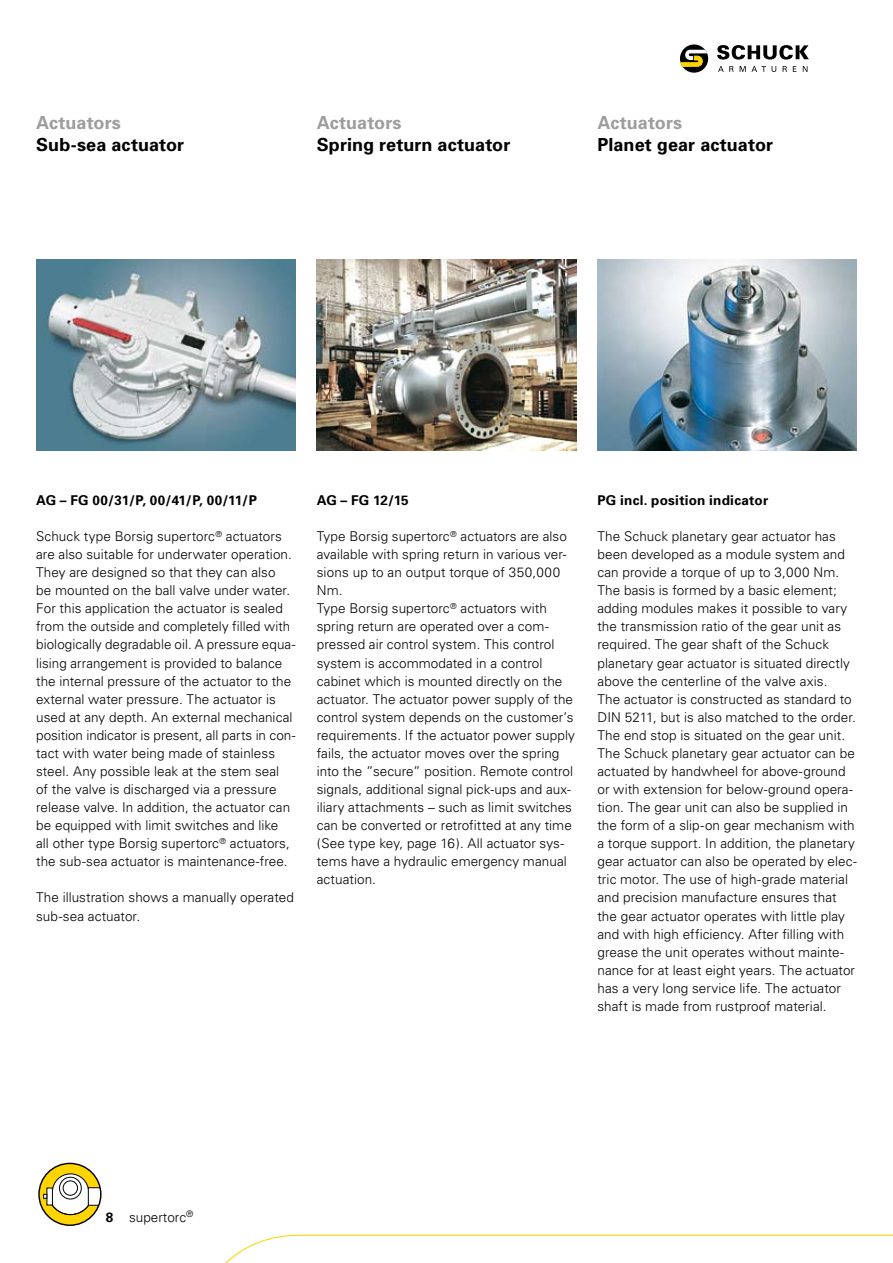
<style>
.page{position:relative;width:893px;height:1263px;background:#fff}
.page>*{position:absolute;margin:0;border:0;box-sizing:border-box;transform-origin:0 0}
.t1{font:700 18px "Univers";letter-spacing:.005em;color:#000}
.t2{font:700 18px "Univers";letter-spacing:.005em;color:#9c9d9f}
.t3{font:300 13.5px/18px "Univers";letter-spacing:.005em;color:#000}
.t4{font:700 13.5px "Univers";letter-spacing:.02em;color:#000}
</style>
<div class="page">
<svg style="left:39px;top:1163px;width:62px;height:62px"></svg>
<svg style="left:43px;top:1173px;width:58px;height:42px"></svg>
<div style="left:38px;top:1163px;width:64px;height:63px;border:1px solid #000;border-radius:50%"></div>
<svg style="left:225px;top:1234px;width:668px;height:29px"></svg>
<img style="left:36px;top:259px;width:260px;height:192px">
<img style="left:317px;top:259px;width:259px;height:192px">
<img style="left:597px;top:259px;width:260px;height:192px">
<svg style="left:717px;top:45px;width:92px;height:15px"></svg>
<svg style="left:718px;top:66px;width:15px;height:6px"></svg>
<svg style="left:740px;top:66px;width:26px;height:6px"></svg>
<svg style="left:772px;top:66px;width:4px;height:6px"></svg>
<svg style="left:783px;top:66px;width:4px;height:6px"></svg>
<svg style="left:793px;top:66px;width:3px;height:6px"></svg>
<svg style="left:803px;top:66px;width:4px;height:6px"></svg>
<svg style="left:680px;top:45px;width:28px;height:28px"></svg>
<svg style="left:680px;top:50px;width:28px;height:17px"></svg>
<h1 class="t2" style="left:36px;top:112px;width:86px">Actuators</h1>
<h1 class="t1" style="left:36px;top:134px;width:150px">Sub-sea actuator</h1>
<h1 class="t2" style="left:317px;top:112px;width:86px">Actuators</h1>
<h1 class="t1" style="left:317px;top:134px;width:195px">Spring return actuator</h1>
<h1 class="t2" style="left:597px;top:112px;width:86px">Actuators</h1>
<h1 class="t1" style="left:597px;top:134px;width:177px">Planet gear actuator</h1>
<p class="t4" style="left:36px;top:492px;width:222px">AG – FG 00/31/P, 00/41/P, 00/11/P</p>
<p class="t3" style="left:36px;top:527px;width:261px">Schuck type Borsig supertorc<sup>®</sup> actuators are also suitable for underwater operation.<br>They are designed so that they can also<br>be mounted on the ball valve under water.<br>For this application the actuator is sealed from the outside and completely filled with biologically degradable oil. A pressure equa-- lising arrangement is provided to balance the internal pressure of the actua-tor to the external water pressure. The actuator is used at any depth. An external mechanical position in-dicator is present, all parts in con&shy;tact with water being made of stainless steel. Any possible leak at the stem seal<br>of the valve is discharged via a pressure release valve. In addition, the actuator can be equipped with limit switches and like<br>all other type Borsig supertorc<sup>®</sup> actuators, the sub-sea actuator is maintenance-free.</p>
<p class="t3" style="left:36px;top:889px;width:259px">The illustration shows a manually operated sub-sea actuator.</p>
<p class="t4" style="left:317px;top:492px;width:93px">AG – FG 12/15</p>
<p class="t3" style="left:317px;top:527px;width:260px">Type Borsig supertorc<sup>®</sup> actuators are also available with spring return in various ver&shy;sions up to an output torque of 350,000<br>Nm.<br>Type Borsig supertorc<sup>®</sup> actuators with spring return are operated over a com&shy;pressed air control system. This control system is accommodated in a control cabinet which is mounted directly on the actuator. The actuator power supply of the control system depends on the customer’s requirements. If the actuator power supply fails, the actuator moves over the spring into the ”secure” position. Remote control signals, additional signal pick-ups and aux&shy;iliary attachments – such as limit switches can be converted or retrofitted at any time (See type key, page 16). All actuator sys&shy;tems have a hydraulic emergency manual actu-ation.</p>
<p class="t4" style="left:597px;top:492px;width:172px">PG incl. position indicator</p>
<p class="t3" style="left:597px;top:527px;width:261px">The Schuck planetary gear actuator has been developed as a module system and can provide a torque of up to 3,000 Nm.<br>The basis is formed by a basic element; adding modules makes it possible to vary the transmission ratio of the gear unit as required. The gear shaft of the Schuck plan-etary gear actuator is situated directly above the centerline of the valve axis.<br>The actuator is constructed as standard to DIN 5211, but is also matched to the order.<br>The end stop is situated on the gear unit.<br>The Schuck planetary gear actuator can be actuated by handwheel for above-ground or with extension for below-ground opera&shy;tion. The gear unit can also be supplied in the form of a slip-on gear mechanism with a torque support. In addition, the planetary gear actuator can also be operated by elec&shy;tric motor. The use of high-grade material and precision manu-facture ensures that the gear actuator operates with little play and with high efficiency. After filling with grease the unit operates without mainte&shy;nance for at least eight years. The actuator has a very long service life. The actuator shaft is made from rustproof material.</p>
<p class="t3" style="left:129px;top:1208px;width:66px">supertorc<sup>®</sup></p>
</div>
